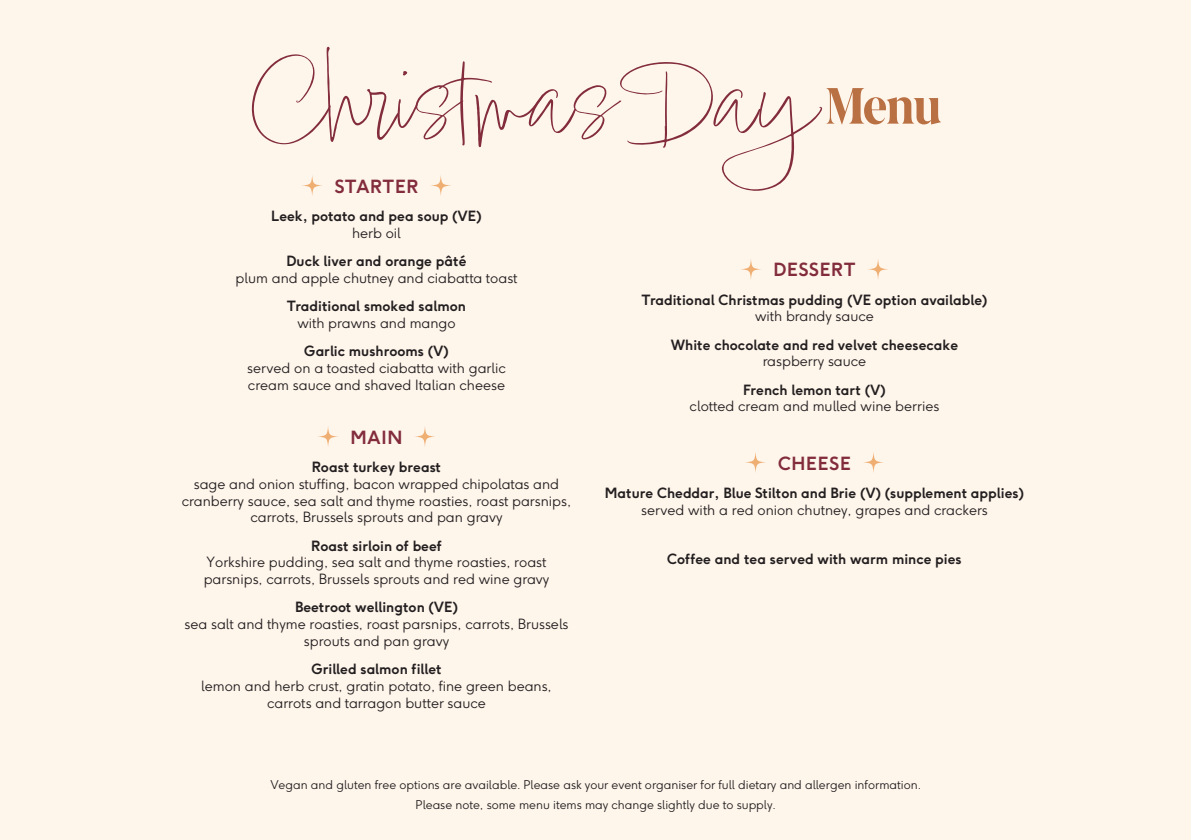
<style>
.page{position:relative;width:1191px;height:840px;background:#fff}
.page>*{position:absolute;margin:0;border:0;box-sizing:border-box;transform-origin:0 0}
.t1{font:112px "Lindsey Signature";color:#822c3c}
.t2{font:300 53.8px "Marlide Display";color:#b97043}
.t3{font:700 18px "F37 Ginger";letter-spacing:.04em;color:#822c3c}
.t4{font:300 14px/16.8px "F37 Ginger";color:#231f20;text-align:center}
.t5{font:700 14px/16.8px "F37 Ginger";color:#231f20;text-align:center}
.t6{font:300 12px "F37 Ginger";color:#231f20}
.s1{font-weight:300}
.s2{font-weight:700}
</style>
<div class="page">
<div style="left:0;top:0;width:1191px;height:839px;background:#fef5eb"></div>
<svg style="left:301px;top:175px;width:22px;height:21px"></svg>
<svg style="left:430px;top:175px;width:21px;height:21px"></svg>
<svg style="left:317px;top:425px;width:22px;height:22px"></svg>
<svg style="left:414px;top:425px;width:21px;height:22px"></svg>
<svg style="left:740px;top:258px;width:21px;height:22px"></svg>
<svg style="left:867px;top:258px;width:21px;height:22px"></svg>
<svg style="left:745px;top:451px;width:21px;height:21px"></svg>
<svg style="left:863px;top:451px;width:21px;height:21px"></svg>
<p class="t1" style="left:249px;top:31px;width:561px">Christmas Day</p>
<p class="t2" style="left:825px;top:66px;width:117px">Menu</p>
<p class="t3" style="left:335px;top:178px;width:85px">STARTER</p>
<p class="t5" style="left:271px;top:208px;width:212px">Leek, potato and pea soup (VE) <span class="s1">herb oil</span></p>
<p class="t4" style="left:235px;top:253px;width:283px"><span class="s2">Duck liver and orange pâté<br></span>plum and apple chutney and ciabatta toast</p>
<p class="t5" style="left:287px;top:298px;width:180px">Traditional smoked salmon <span class="s1">with prawns and mango</span></p>
<p class="t4" style="left:247px;top:343px;width:260px"><span class="s2">Garlic mushrooms (V)<br></span>served on a toasted ciabatta with garlic cream sauce and shaved Italian cheese</p>
<p class="t3" style="left:773px;top:262px;width:84px">DESSERT</p>
<p class="t5" style="left:641px;top:292px;width:347px">Traditional Christmas pudding (VE option available) <span class="s1">with brandy sauce</span></p>
<p class="t5" style="left:671px;top:337px;width:289px">White chocolate and red velvet cheesecake <span class="s1">raspberry sauce</span></p>
<p class="t4" style="left:689px;top:382px;width:251px"><span class="s2">French lemon tart (V)<br></span>clotted cream and mulled wine berries</p>
<p class="t3" style="left:350px;top:429px;width:53px">MAIN</p>
<p class="t4" style="left:182px;top:459px;width:391px"><span class="s2">Roast turkey breast<br></span>sage and onion stuffing, bacon wrapped chipolatas and cranberry sauce, sea salt and thyme roasties, roast parsnips, carrots, Brussels sprouts and pan gravy</p>
<p class="t4" style="left:204px;top:538px;width:347px"><span class="s2">Roast sirloin of beef<br></span>Yorkshire pudding, sea salt and thyme roasties, roast parsnips, carrots, Brussels sprouts and red wine gravy</p>
<p class="t4" style="left:184px;top:600px;width:385px"><span class="s2">Beetroot wellington (VE)<br></span>sea salt and thyme roasties, roast parsnips, carrots, Brussels sprouts and pan gravy</p>
<p class="t4" style="left:201px;top:661px;width:352px"><span class="s2">Grilled salmon fillet<br></span>lemon and herb crust, gratin potato, fine green beans, carrots and tarragon butter sauce</p>
<p class="t3" style="left:778px;top:455px;width:74px">CHEESE</p>
<p class="t5" style="left:605px;top:485px;width:421px">Mature Cheddar, Blue Stilton and Brie (V) (supplement applies) <span class="s1">served with a red onion chutney, grapes and crackers</span></p>
<p class="t5" style="left:667px;top:552px;width:296px">Coffee and tea served with warm mince pies</p>
<p class="t6" style="left:270px;top:778px;width:652px">Vegan and gluten free options are available. Please ask your event organiser for full dietary and allergen information.</p>
<p class="t6" style="left:415px;top:798px;width:362px">Please note, some menu items may change slightly due to supply.</p>
</div>
